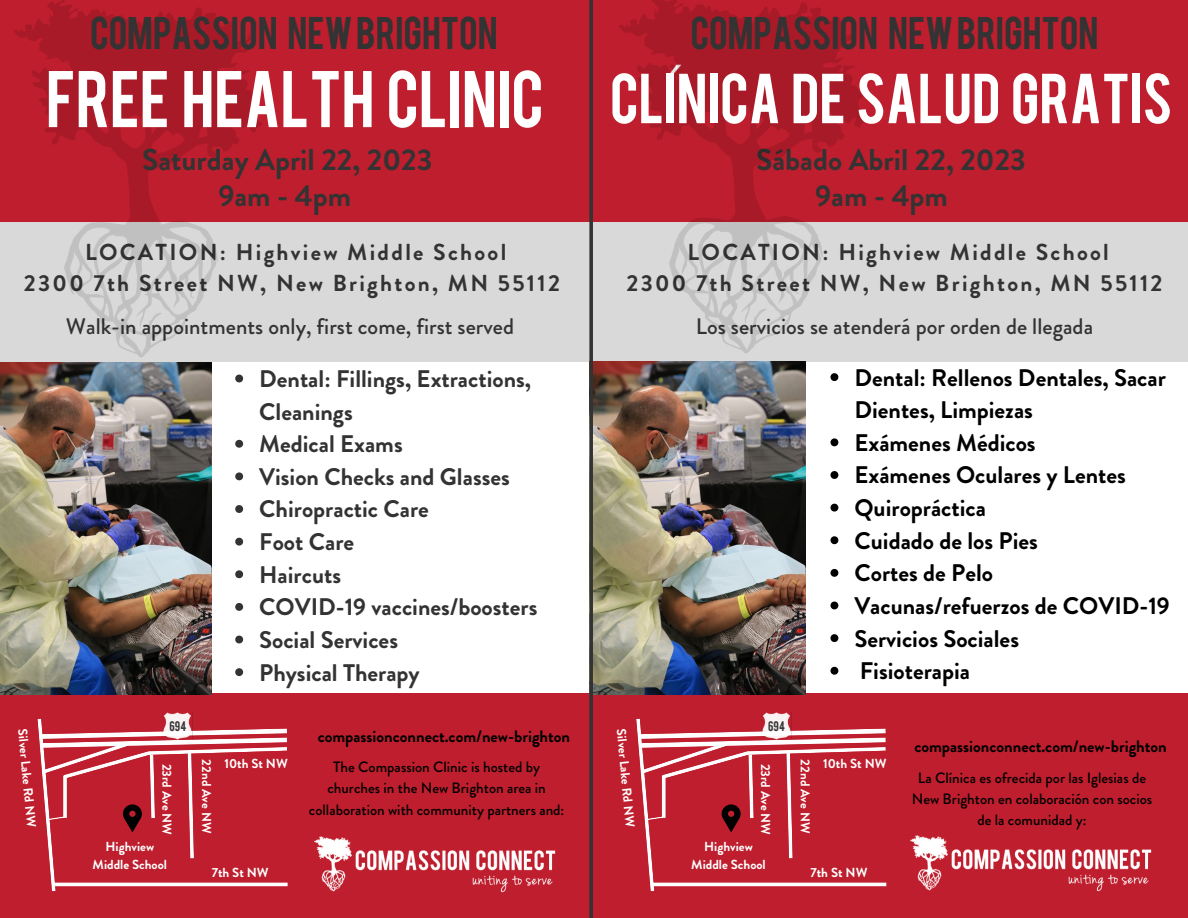
<style>
.page{position:relative;width:1188px;height:918px;background:#fff}
.page>*{position:absolute;margin:0;border:0;box-sizing:border-box;transform-origin:0 0}
.t1{font:63px "Bebas";color:#fff}
.t2{font:55.5px "Bebas";color:#fff}
.t3{font:36px "Bebas";color:#333}
.t4{font:700 30px/35.5px "Brandon Grotesque";color:#333}
.t5{font:700 24px/32.7px "Brandon Grotesque";color:#000}
.t6{font:700 24px/32.7px "Brandon Grotesque";color:#333}
.t7{font:700 23.1px/30.3px "Brandon Grotesque";letter-spacing:.1em;color:#333;text-align:center}
.t8{font:500 22.5px "Brandon Grotesque";color:#333}
.t9{font:700 16.5px "Brandon Grotesque";color:#000}
.t10{font:500 15px/21.3px "Brandon Grotesque";color:#000;text-align:center}
.t11{font:700 13.05px/18.3px "Brandon Grotesque";color:#fff;text-align:center}
.t12{font:700 12.9px "Brandon Grotesque";color:#fff}
.t13{font:10.95px "Bebas";color:#333}
</style>
<div class="page">
<div style="left:0;top:0;width:1188px;height:224px;background:#be1e2d"></div>
<div style="left:0;top:694px;width:1188px;height:224px;background:#be1e2d"></div>
<img style="left:0;top:366px;width:212px;height:328px">
<div style="left:0;top:222px;width:1188px;height:139px;background:#d9d9d9"></div>
<img style="left:0;top:0;width:277px;height:366px">
<img style="left:619px;top:0;width:248px;height:353px">
<img style="left:605px;top:361px;width:201px;height:333px">
<svg style="left:577px;top:0;width:28px;height:918px"></svg>
<img style="left:164px;top:712px;width:29px;height:6px">
<svg style="left:38px;top:718px;width:250px;height:173px"></svg>
<img style="left:314px;top:836px;width:242px;height:57px">
<img style="left:910px;top:835px;width:242px;height:57px">
<img style="left:763px;top:712px;width:29px;height:6px">
<svg style="left:636px;top:718px;width:250px;height:173px"></svg>
<svg style="left:831px;top:373px;width:7px;height:8px"></svg>
<svg style="left:831px;top:438px;width:7px;height:8px"></svg>
<svg style="left:831px;top:471px;width:7px;height:8px"></svg>
<svg style="left:831px;top:504px;width:7px;height:8px"></svg>
<svg style="left:831px;top:536px;width:7px;height:8px"></svg>
<svg style="left:831px;top:569px;width:7px;height:8px"></svg>
<svg style="left:831px;top:602px;width:7px;height:7px"></svg>
<svg style="left:831px;top:634px;width:7px;height:8px"></svg>
<svg style="left:831px;top:667px;width:7px;height:8px"></svg>
<svg style="left:235px;top:375px;width:8px;height:7px"></svg>
<svg style="left:235px;top:440px;width:8px;height:8px"></svg>
<svg style="left:235px;top:472px;width:8px;height:8px"></svg>
<svg style="left:235px;top:505px;width:8px;height:8px"></svg>
<svg style="left:235px;top:538px;width:8px;height:8px"></svg>
<svg style="left:235px;top:570px;width:8px;height:8px"></svg>
<svg style="left:235px;top:603px;width:8px;height:8px"></svg>
<svg style="left:235px;top:636px;width:8px;height:7px"></svg>
<svg style="left:235px;top:668px;width:8px;height:8px"></svg>
<h3 class="t3" style="left:90px;top:15px;width:409px">COMPASSION NEWBRIGHTON</h3>
<h1 class="t1" style="left:46px;top:69px;width:499px">FREE HEALTH CLINIC</h1>
<h3 class="t4" style="left:142px;top:142px;width:292px">Saturday April 22, 2023</h3>
<h3 class="t4" style="left:218px;top:178px;width:134px">9am - 4pm</h3>
<h3 class="t3" style="left:691px;top:15px;width:409px">COMPASSION NEWBRIGHTON</h3>
<h2 class="t2" style="left:610px;top:72px;width:564px">CLINICA DE SALUD GRATIS</h2>
<h3 class="t4" style="left:815px;top:142px;width:212px;text-indent:-59px">Sábado Abril 22, 2023<br>9am - 4pm</h3>
<h3 class="t7" style="left:24px;top:238px;width:538px">LOCATION: Highview Middle School<br>2300 7th Street NW, New Brighton, MN 55112</h3>
<h3 class="t7" style="left:627px;top:238px;width:538px">LOCATION: Highview Middle School<br>2300 7th Street NW, New Brighton, MN 55112</h3>
<h3 class="t8" style="left:66px;top:310px;width:450px">Walk-in appointments only, first come, first served</h3>
<h3 class="t8" style="left:696px;top:310px;width:399px">Los servicios se atenderá por orden de llegada</h3>
<p class="t12" style="left:32px;top:728px;width:100px;rotate:85deg">Silver Lake Rd NW</p>
<p class="t13" style="left:170px;top:721px;width:18px">694</p>
<p class="t12" style="left:176px;top:764px;width:73px;rotate:90deg">23rd Ave NW</p>
<p class="t11" style="left:93px;top:838px;width:76px">Highview<br>Middle School</p>
<h3 class="t6" style="left:259px;top:363px;width:280px">Dental: Fillings, Extractions,<br>Cleanings<br>Medical Exams<br>Vision Checks and Glasses<br>Chiropractic Care<br>Foot Care<br>Haircuts<br>COVID-19 vaccines/boosters<br>Social Services<br>Physical Therapy</h3>
<p class="t12" style="left:216px;top:759px;width:75px;rotate:90deg">22nd Ave NW</p>
<p class="t11" style="left:224px;top:754px;width:65px">10th St NW</p>
<p class="t11" style="left:212px;top:863px;width:59px">7th St NW</p>
<p class="t9" style="left:318px;top:724px;width:254px">compassionconnect.com/new-brighton</p>
<p class="t10" style="left:309px;top:756px;width:257px">The Compassion Clinic is hosted by churches in the New Brighton area in collaboration with community partners and:</p>
<p class="t12" style="left:630px;top:728px;width:100px;rotate:85deg">Silver Lake Rd NW</p>
<p class="t13" style="left:768px;top:721px;width:18px">694</p>
<p class="t12" style="left:775px;top:764px;width:73px;rotate:90deg">23rd Ave NW</p>
<p class="t11" style="left:691px;top:838px;width:76px">Highview<br>Middle School</p>
<h3 class="t5" style="left:854px;top:361px;width:317px">Dental: Rellenos Dentales, Sacar<br>Dientes, Limpiezas<br>Exámenes Médicos<br>Exámenes Oculares y Lentes<br>Quiropráctica<br>Cuidado de los Pies<br>Cortes de Pelo<br>Vacunas/refuerzos de COVID-19<br>Servicios Sociales<br>Fisioterapia</h3>
<p class="t12" style="left:815px;top:759px;width:75px;rotate:90deg">22nd Ave NW</p>
<p class="t11" style="left:823px;top:754px;width:65px">10th St NW</p>
<p class="t9" style="left:914px;top:735px;width:254px">compassionconnect.com/new-brighton</p>
<p class="t10" style="left:912px;top:767px;width:242px">La Clínica es ofrecida por las Iglesias de<br>New Brighton en colaboración con socios de la comunidad y:</p>
<p class="t11" style="left:810px;top:863px;width:59px">7th St NW</p>
</div>
